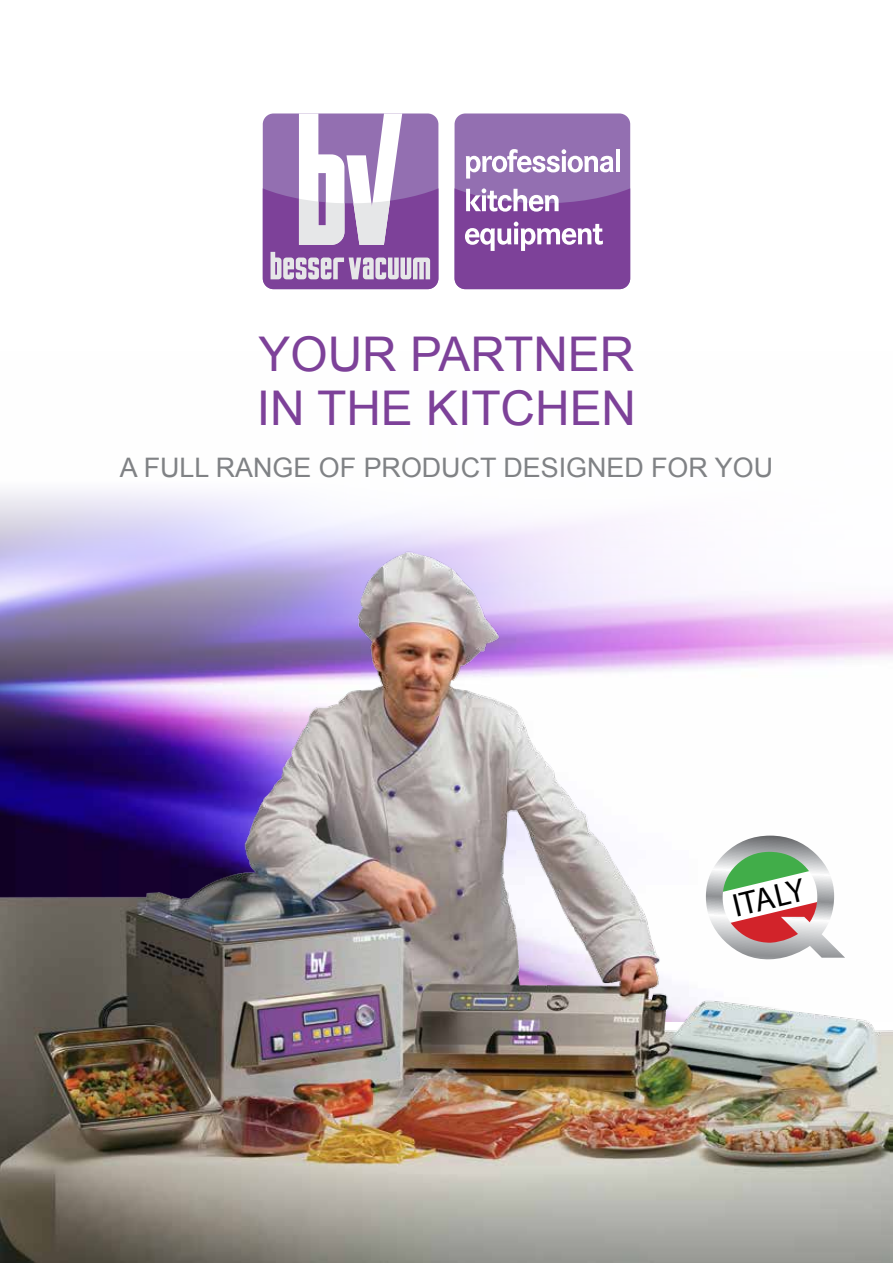
<style>
.page{position:relative;width:893px;height:1263px;background:#fff}
.page>*{position:absolute;margin:0;border:0;box-sizing:border-box;transform-origin:0 0}
.t1{font:47.85px/54px "Arial";color:#7d4199}
.t2{font:33.15px "Myriad Pro";color:#000}
.t3{font:26.85px "Arial";color:#808285}
</style>
<div class="page">
<img style="left:0;top:526px;width:893px;height:737px">
<svg style="left:263px;top:113px;width:175px;height:176px"></svg>
<div style="left:455px;top:113px;width:175px;height:176px;background:#936fb1;border-radius:11px"></div>
<svg style="left:466px;top:149px;width:147px;height:30px"></svg>
<hr style="left:616px;top:150px;width:4px;height:22px;background:#fff">
<svg style="left:455px;top:188px;width:175px;height:101px;background:#905ea8"></svg>
<svg style="left:706px;top:836px;width:139px;height:124px"></svg>
<h1 class="t1" style="left:257px;top:328px;width:381px">YOUR PARTNER<br>IN THE KITCHEN</h1>
<p class="t3" style="left:120px;top:450px;width:655px">A FULL RANGE OF PRODUCT DESIGNED FOR YOU</p>
<p class="t2" style="left:728px;top:886px;width:75px;rotate:-14deg">ITALY</p>
</div>
